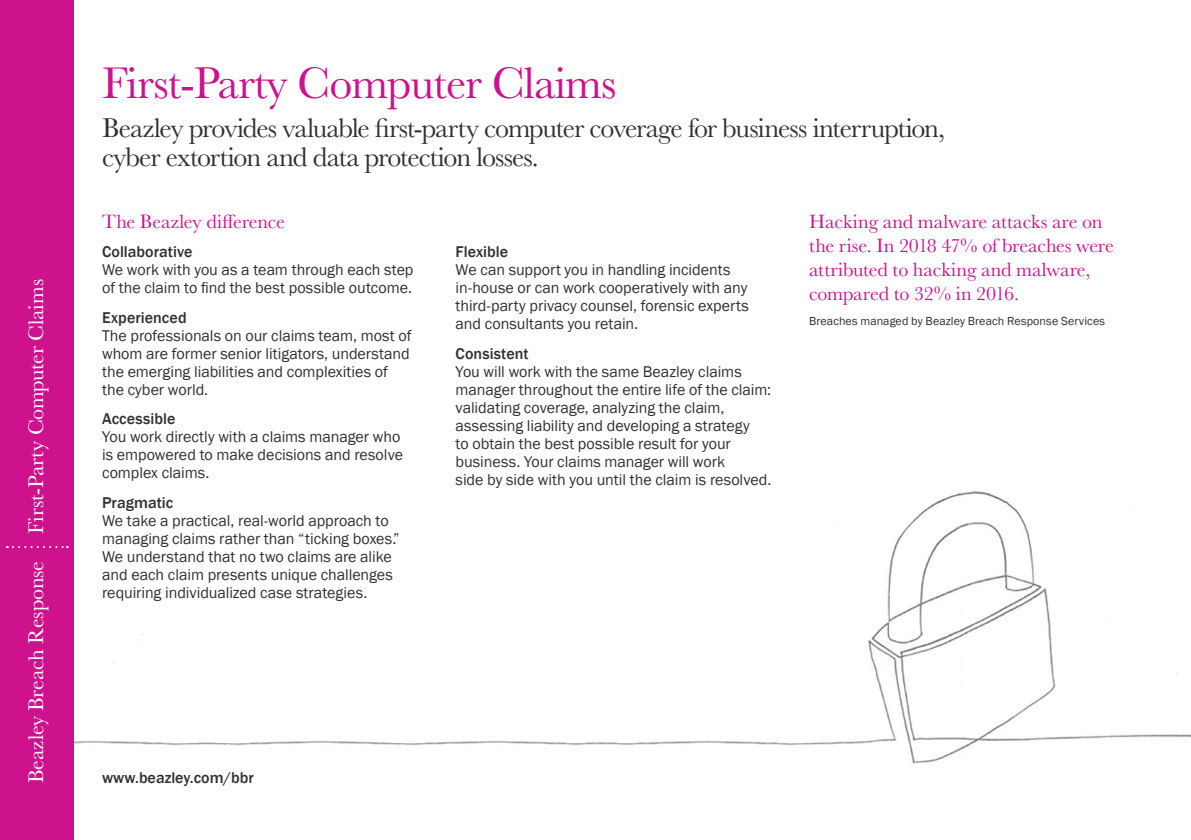
<style>
.page{position:relative;width:1191px;height:840px;background:#fff}
.page>*{position:absolute;margin:0;border:0;box-sizing:border-box;transform-origin:0 0}
.t1{font:46px "Baskerville";letter-spacing:-.02em;color:#ce118c}
.t2{font:28px/28px "Baskerville";letter-spacing:-.035em;color:#312f30}
.t3{font:22px "Baskerville";letter-spacing:-.005em;color:#fff}
._01_Intro___Headings{font:20px/24px "Baskerville";color:#ce118c}
.t4{font:16px/18px "Franklin Gothic";color:#312f30}
.t5{font:500 16px "Franklin Gothic";letter-spacing:.005em;color:#312f30}
._02_Source{font:12px "Franklin Gothic";letter-spacing:.01em;color:#312f30}
</style>
<div class="page">
<img style="left:381px;top:491px;width:810px;height:273px">
<img style="left:74px;top:634px;width:307px;height:112px">
<div style="left:0;top:0;width:74px;height:839px;background:#ce118c"></div>
<svg style="left:7px;top:546px;width:61px;height:1px"></svg>
<p class="t3" style="left:22px;top:533px;width:256px;rotate:-90deg">First-Party Computer Claims</p>
<p class="t3" style="left:22px;top:782px;width:224px;rotate:-90deg">Beazley Breach Response</p>
<p class="t1" style="left:102px;top:54px;width:516px">First-Party Computer Claims</p>
<p class="t2" style="left:102px;top:115px;width:844px">Beazley provides valuable first-party computer coverage for business interruption, cyber extortion and data protection losses.</p>
<p class="_01_Intro___Headings" style="left:102px;top:210px;width:184px">The Beazley difference</p>
<p class="t5" style="left:102px;top:242px;width:92px">Collaborative</p>
<p class="t4" style="left:102px;top:261px;width:313px">We work with you as a team through each step of the claim to find the best possible outcome.</p>
<p class="t5" style="left:102px;top:307px;width:86px">Experienced</p>
<p class="t4" style="left:102px;top:326px;width:311px">The professionals on our claims team, most of whom are former senior litigators, understand the emerging liabilities and complexities of the cyber world.</p>
<p class="t5" style="left:102px;top:409px;width:75px">Accessible</p>
<p class="t4" style="left:102px;top:428px;width:302px">You work directly with a claims manager who is empowered to make decisions and resolve complex claims.</p>
<p class="t5" style="left:102px;top:492px;width:73px">Pragmatic</p>
<p class="t4" style="left:102px;top:511px;width:299px">We take a practical, real-world approach to managing claims rather than “ticking boxes.” We understand that no two claims are alike and each claim presents unique challenges requiring individualized case strategies.</p>
<p class="t5" style="left:455px;top:242px;width:54px">Flexible</p>
<p class="t4" style="left:455px;top:261px;width:295px">We can support you in handling incidents in-house or can work cooperatively with any third-party privacy counsel, forensic experts and consultants you retain.</p>
<p class="t5" style="left:455px;top:343px;width:74px">Consistent</p>
<p class="t4" style="left:455px;top:362px;width:317px">You will work with the same Beazley claims manager throughout the entire life of the claim: validating coverage, analyzing the claim, assessing liability and developing a strategy<br>to obtain the best possible result for your business. Your claims manager will work<br>side by side with you until the claim is resolved.</p>
<p class="_01_Intro___Headings" style="left:809px;top:210px;width:306px">Hacking and malware attacks are on the rise. In 2018 47% of breaches were attributed to hacking and malware, compared to 32% in 2016.</p>
<p class="_02_Source" style="left:809px;top:314px;width:297px">Breaches managed by Beazley Breach Response Services</p>
<p class="t5" style="left:102px;top:767px;width:153px">www.beazley.com/bbr</p>
</div>
